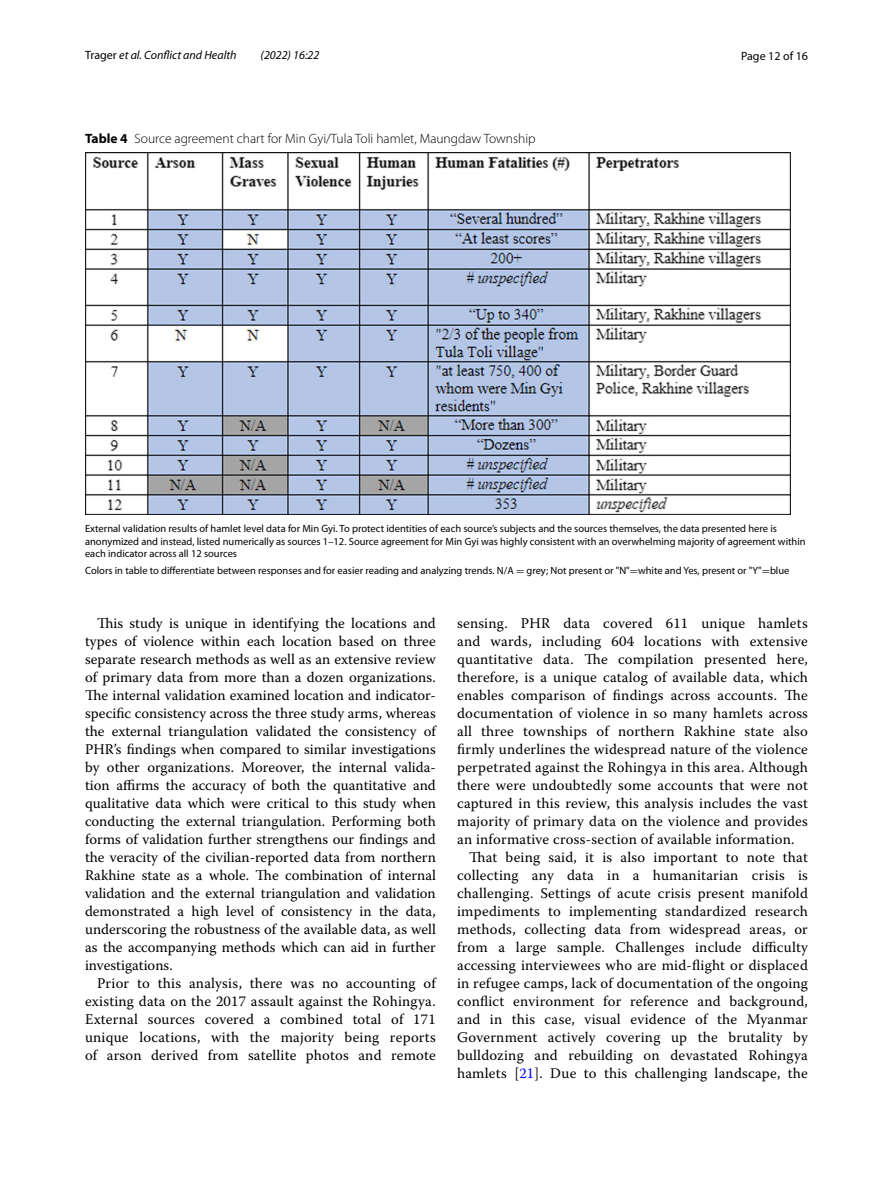
<style>
.page{position:relative;width:893px;height:1187px;background:#fff}
.page>*{position:absolute;margin:0;border:0;box-sizing:border-box;transform-origin:0 0}
.t1{font:14.7px/18px "Warnock Pro";letter-spacing:.015em;color:#000;text-align:justify}
.t2{font:300 13.5px "Myriad Pro";color:#000}
.t3{font:italic 12px "Myriad Pro";color:#000}
.t4{font:12px "Myriad Pro";color:#000}
.t5{font:10.5px/12.8px "Myriad Pro";color:#000}
.s1{font-style:normal}
.s2{font-weight:700}
.s3{font-family:"MTSY"}
.s4{color:#00f}
</style>
<div class="page">
<img style="left:85px;top:152px;width:706px;height:363px">
<p class="t3" style="left:85px;top:48px;width:153px"><span class="s1">Trager</span> et al. Conflict and Health</p>
<p class="t3" style="left:261px;top:48px;width:60px">(2022) 16:22</p>
<p class="t4" style="left:741px;top:48px;width:68px">Page 12 of 16</p>
<p class="t2" style="left:85px;top:131px;width:452px"><span class="s2">Table 4</span> Source agreement chart for Min Gyi/Tula Toli hamlet, Maungdaw Township</p>
<p class="t5" style="left:85px;top:521px;width:722px">External validation results of hamlet level data for Min Gyi. To protect identities of each source’s subjects and the sources themselves, the data presented here is anonymized and instead, listed numerically as sources 1–12. Source agreement for Min Gyi was highly consistent with an overwhelming majority of agreement within each indicator across all 12 sources</p>
<p class="t5" style="left:85px;top:564px;width:706px">Colors in table to differentiate between responses and for easier reading and analyzing trends. N/A <span class="s3">=</span> grey; Not present or "N"<span class="s3">=</span>white and Yes, present or "Y"<span class="s3">=</span>blue</p>
<p class="t1" style="left:85px;top:614px;width:352px;text-indent:12px">This study is unique in identifying the locations and types of violence within each location based on three separate research methods as well as an extensive review of primary data from more than a dozen organizations.<br>The internal validation examined location and indicator&shy;specific consistency across the three study arms, whereas the external triangulation validated the consistency of PHR’s findings when compared to similar investigations by other organizations. Moreover, the internal valida&shy;tion affirms the accuracy of both the quantitative and qualitative data which were critical to this study when conducting the external triangulation. Performing both forms of validation further strengthens our findings and the veracity of the civilian-reported data from northern Rakhine state as a whole. The combination of internal validation and the external triangulation and validation demonstrated a high level of consistency in the data, underscoring the robustness of the available data, as well as the accompanying methods which can aid in further investigations.</p>
<p class="t1" style="left:85px;top:974px;width:352px;text-indent:12px">Prior to this analysis, there was no accounting of existing data on the 2017 assault against the Rohingya.<br>External sources covered a combined total of 171 unique locations, with the majority being reports of arson derived from satellite photos and remote</p>
<p class="t1" style="left:457px;top:613px;width:352px">sensing. PHR data covered 611 unique hamlets</p>
<p class="t1" style="left:457px;top:631px;width:352px">and wards, including 604 locations with extensive</p>
<p class="t1" style="left:457px;top:649px;width:352px">quantitative data. The compilation presented here,</p>
<p class="t1" style="left:457px;top:667px;width:352px">therefore, is a unique catalog of available data, which</p>
<p class="t1" style="left:457px;top:685px;width:352px">enables comparison of findings across accounts. The</p>
<p class="t1" style="left:457px;top:703px;width:352px">documentation of violence in so many hamlets across</p>
<p class="t1" style="left:457px;top:721px;width:352px">all three townships of northern Rakhine state also</p>
<p class="t1" style="left:457px;top:739px;width:352px">firmly underlines the widespread nature of the violence</p>
<p class="t1" style="left:457px;top:757px;width:352px">perpetrated against the Rohingya in this area. Although</p>
<p class="t1" style="left:457px;top:775px;width:352px">there were undoubtedly some accounts that were not</p>
<p class="t1" style="left:457px;top:793px;width:352px">captured in this review, this analysis includes the vast</p>
<p class="t1" style="left:457px;top:811px;width:352px">majority of primary data on the violence and provides</p>
<p class="t1" style="left:457px;top:829px;width:339px">an informative cross-section of available information.</p>
<p class="t1" style="left:469px;top:847px;width:340px">That being said, it is also important to note that</p>
<p class="t1" style="left:457px;top:865px;width:352px">collecting any data in a humanitarian crisis is</p>
<p class="t1" style="left:457px;top:883px;width:352px">challenging. Settings of acute crisis present manifold</p>
<p class="t1" style="left:457px;top:901px;width:352px">impediments to implementing standardized research</p>
<p class="t1" style="left:457px;top:919px;width:352px">methods, collecting data from widespread areas, or</p>
<p class="t1" style="left:457px;top:937px;width:352px">from a large sample. Challenges include difficulty</p>
<p class="t1" style="left:457px;top:955px;width:352px">accessing interviewees who are mid-flight or displaced</p>
<p class="t1" style="left:457px;top:973px;width:352px">in refugee camps, lack of documentation of the ongoing</p>
<p class="t1" style="left:457px;top:991px;width:352px">conflict environment for reference and background,</p>
<p class="t1" style="left:457px;top:1009px;width:352px">and in this case, visual evidence of the Myanmar</p>
<p class="t1" style="left:457px;top:1027px;width:352px">Government actively covering up the brutality by</p>
<p class="t1" style="left:457px;top:1045px;width:352px">bulldozing and rebuilding on devastated Rohingya</p>
<p class="t1" style="left:457px;top:1063px;width:352px">hamlets [<span class="s4">21</span>]. Due to this challenging landscape, the</p>
</div>
